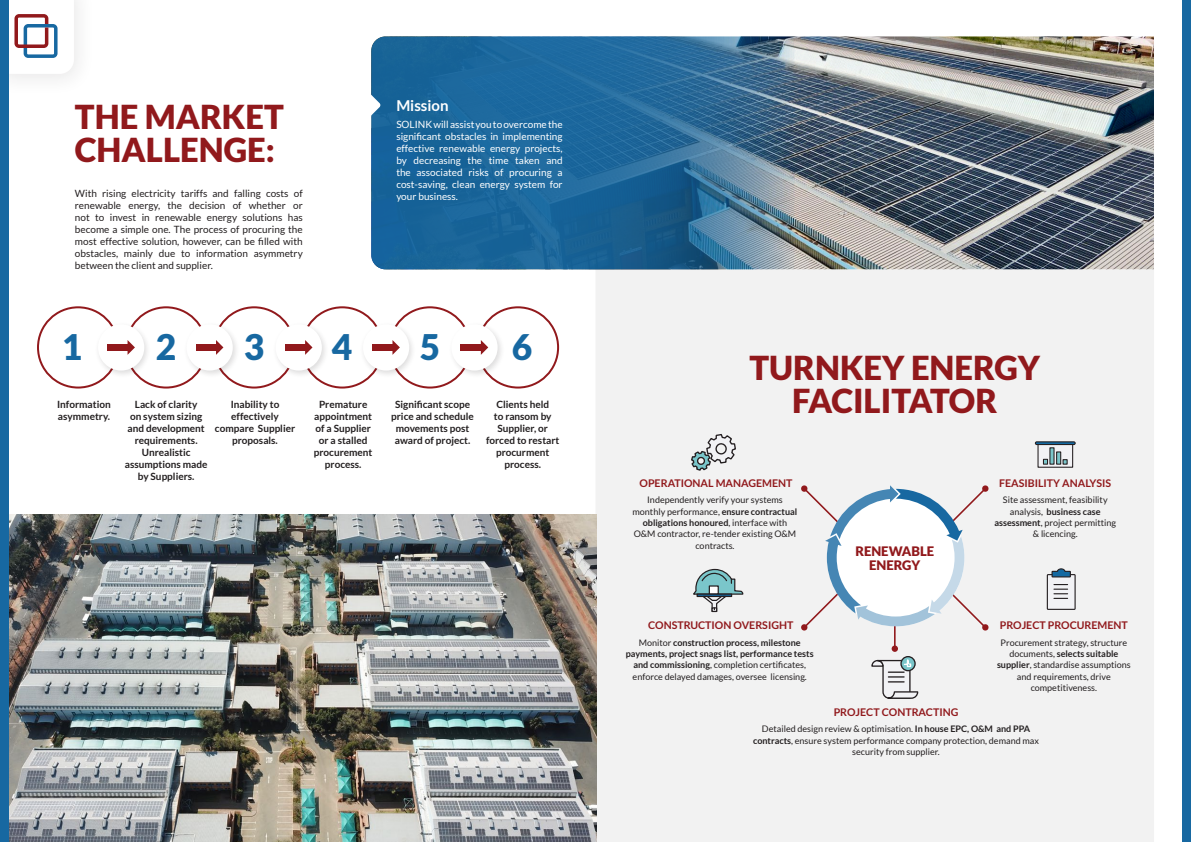
<style>
.page{position:relative;width:1191px;height:842px;background:#fff}
.page>*{position:absolute;margin:0;border:0;box-sizing:border-box;transform-origin:0 0}
.Heading{font:900 35.3px "Lato";color:#1768a1}
.Heading-2{font:900 33px/33px "Lato";color:#91191c}
.Sub_heading{font:700 15px "Lato";color:#fff}
.Sub_heading-2{font:900 13.1px/14.8px "Lato";color:#91191c;text-align:center}
.Sub_heading-3{font:700 10.6px "Lato";color:#91191c}
.Body_Copy{font:700 10px/12px "Lato";color:#231f20;text-align:center}
.Body_Copy-2{font:10px/12px "Lato";color:#231f20;text-align:justify}
.Body_Copy-3{font:10px/12px "Lato";color:#fff;text-align:justify}
.Body_Copy-4{font:9px/11.1px "Lato";color:#231f20;text-align:center}
.Body_Copy-5{font:700 9px/11.1px "Lato";color:#231f20;text-align:center}
.s1{font-weight:700}
.s2{font-weight:400}
</style>
<div class="page">
<div style="left:595px;top:269px;width:559px;height:573px;background:#f2f2f2"></div>
<img style="left:794px;top:36px;width:360px;height:233px">
<svg style="left:371px;top:36px;width:423px;height:233px;background:#296a99"></svg>
<svg style="left:371px;top:86px;width:10px;height:38px"></svg>
<svg style="left:14px;top:14px;width:44px;height:44px"></svg>
<img style="left:9px;top:514px;width:587px;height:328px">
<div style="left:0;top:0;width:9px;height:842px;background:#1768a1"></div>
<div style="left:1182px;top:0;width:9px;height:842px;background:#1768a1"></div>
<div style="left:37px;top:306px;width:82px;height:83px;border:2px solid #91191c;border-radius:50%"></div>
<div style="left:477px;top:306px;width:82px;height:83px;border:2px solid #91191c;border-radius:50%"></div>
<div style="left:95px;top:321px;width:57px;height:57px;background:#231f20;opacity:.15"></div>
<div style="left:98px;top:324px;width:46px;height:47px;background:#fff;border-radius:50%"></div>
<div style="left:107px;top:344px;width:22px;height:7px;background:#91191c"></div>
<svg style="left:128px;top:340px;width:7px;height:15px"></svg>
<div style="left:183px;top:321px;width:57px;height:57px;background:#231f20;opacity:.15"></div>
<div style="left:186px;top:324px;width:47px;height:47px;background:#fff;border-radius:50%"></div>
<div style="left:196px;top:344px;width:21px;height:7px;background:#91191c"></div>
<svg style="left:216px;top:340px;width:7px;height:15px"></svg>
<div style="left:272px;top:321px;width:57px;height:57px;background:#231f20;opacity:.15"></div>
<div style="left:276px;top:324px;width:46px;height:47px;background:#fff;border-radius:50%"></div>
<div style="left:285px;top:344px;width:21px;height:7px;background:#91191c"></div>
<svg style="left:305px;top:340px;width:7px;height:15px"></svg>
<div style="left:359px;top:321px;width:58px;height:57px;background:#231f20;opacity:.15"></div>
<div style="left:363px;top:324px;width:46px;height:47px;background:#fff;border-radius:50%"></div>
<div style="left:372px;top:344px;width:22px;height:7px;background:#91191c"></div>
<svg style="left:392px;top:340px;width:8px;height:15px"></svg>
<div style="left:448px;top:321px;width:57px;height:57px;background:#231f20;opacity:.15"></div>
<div style="left:451px;top:324px;width:46px;height:47px;background:#fff;border-radius:50%"></div>
<div style="left:461px;top:344px;width:21px;height:7px;background:#91191c"></div>
<svg style="left:481px;top:340px;width:7px;height:15px"></svg>
<svg style="left:1037px;top:445px;width:36px;height:23px"></svg>
<div style="left:1034px;top:441px;width:41px;height:4px;border:1px solid #241f21"></div>
<svg style="left:1043px;top:459px;width:5px;height:6px"></svg>
<svg style="left:1049px;top:447px;width:5px;height:18px"></svg>
<svg style="left:1062px;top:459px;width:5px;height:6px"></svg>
<svg style="left:1056px;top:451px;width:5px;height:14px"></svg>
<div style="left:1047px;top:575px;width:28px;height:34px;background:#f2f2f5"></div>
<div style="left:1046px;top:574px;width:29px;height:36px;border:1px solid #241f21"></div>
<svg style="left:1051px;top:568px;width:20px;height:10px"></svg>
<svg style="left:1054px;top:584px;width:13px;height:15px"></svg>
<svg style="left:690px;top:433px;width:46px;height:39px"></svg>
<div style="left:900px;top:656px;width:15px;height:15px;border:1px solid #241f21;border-radius:50%"></div>
<svg style="left:870px;top:657px;width:49px;height:42px"></svg>
<svg style="left:691px;top:568px;width:53px;height:45px"></svg>
<div style="left:891px;top:645px;width:7px;height:7px;background:#91191c;border-radius:50%"></div>
<svg style="left:800px;top:485px;width:188px;height:164px"></svg>
<p class="Heading-2" style="left:75px;top:100px;width:210px">THE MARKET<br>CHALLENGE:</p>
<p class="Body_Copy-2" style="left:75px;top:188px;width:229px">With rising electricity tariffs and falling costs of renewable energy, the decision of whether or not to invest in renewable energy solutions has become a simple one. The process of procuring the most effective solution, however, can be filled with obstacles, mainly due to information asymmetry between the client and supplier.</p>
<p class="Sub_heading" style="left:396px;top:96px;width:54px">Mission</p>
<p class="Body_Copy-3" style="left:396px;top:119px;width:168px">SOLINK will assist you to overcome the significant obstacles in implementing effective renewable energy projects, by decreasing the time taken and the associated risks of procuring a cost-saving, clean energy system for your business.</p>
<p class="Heading" style="left:62px;top:326px;width:22px">1</p>
<p class="Heading" style="left:156px;top:326px;width:22px">2</p>
<p class="Heading" style="left:244px;top:326px;width:22px">3</p>
<p class="Heading" style="left:332px;top:326px;width:22px">4</p>
<p class="Heading" style="left:420px;top:326px;width:22px">5</p>
<p class="Heading" style="left:512px;top:326px;width:22px">6</p>
<p class="Body_Copy" style="left:57px;top:398px;width:55px;text-align:left">Information asymmetry.</p>
<p class="Body_Copy" style="left:125px;top:398px;width:84px">Lack of clarity<br>on system sizing and development requirements.<br>Unrealistic assumptions made by Suppliers.</p>
<p class="Body_Copy" style="left:215px;top:398px;width:82px">Inability to effectively compare Supplier proposals.</p>
<p class="Body_Copy" style="left:314px;top:398px;width:60px">Premature appointment of a Supplier or a stalled procurement process.</p>
<p class="Body_Copy" style="left:391px;top:398px;width:84px">Significant scope price and schedule movements post award of project.</p>
<p class="Body_Copy" style="left:486px;top:398px;width:75px">Clients held<br>to ransom by<br>Supplier, or forced to restart procurment process.</p>
<p class="Heading-2" style="left:749px;top:351px;width:292px;text-align:center">TURNKEY ENERGY<br>FACILITATOR</p>
<p class="Sub_heading-3" style="left:639px;top:477px;width:154px">OPERATIONAL MANAGEMENT</p>
<p class="Body_Copy-4" style="left:632px;top:494px;width:166px">Independently verify your systems monthly performance, <span class="s1">ensure contractual obligations honoured</span>, interface with O&amp;M contractor, re-tender existing O&amp;M contracts.</p>
<p class="Sub_heading-3" style="left:648px;top:619px;width:147px">CONSTRUCTION OVERSIGHT</p>
<p class="Body_Copy-5" style="left:626px;top:637px;width:189px"><span class="s2">Monitor</span> construction process, milestone payments, project snags list, performance tests and commissioning<span class="s2">, completion certificates, enforce delayed damages, oversee licensing.</span></p>
<p class="Sub_heading-2" style="left:855px;top:543px;width:80px">RENEWABLE<br>ENERGY</p>
<p class="Sub_heading-3" style="left:999px;top:477px;width:114px">FEASIBILITY ANALYSIS</p>
<p class="Body_Copy-4" style="left:994px;top:495px;width:123px">Site assessment, feasibility analysis, <span class="s1">business case assessment</span>, project permitting &amp; licencing.</p>
<p class="Sub_heading-3" style="left:999px;top:619px;width:130px">PROJECT PROCUREMENT</p>
<p class="Body_Copy-4" style="left:997px;top:637px;width:135px">Procurement strategy, structure documents, <span class="s1">selects suitable supplier</span>, standardise assumptions and requirements, drive competitiveness.</p>
<p class="Sub_heading-3" style="left:833px;top:706px;width:126px">PROJECT CONTRACTING</p>
<p class="Body_Copy-4" style="left:753px;top:723px;width:287px">Detailed design review &amp; optimisation. <span class="s1">In house EPC, O&amp;M and PPA contracts</span>, ensure system performance company protection, demand max security from supplier.</p>
</div>
